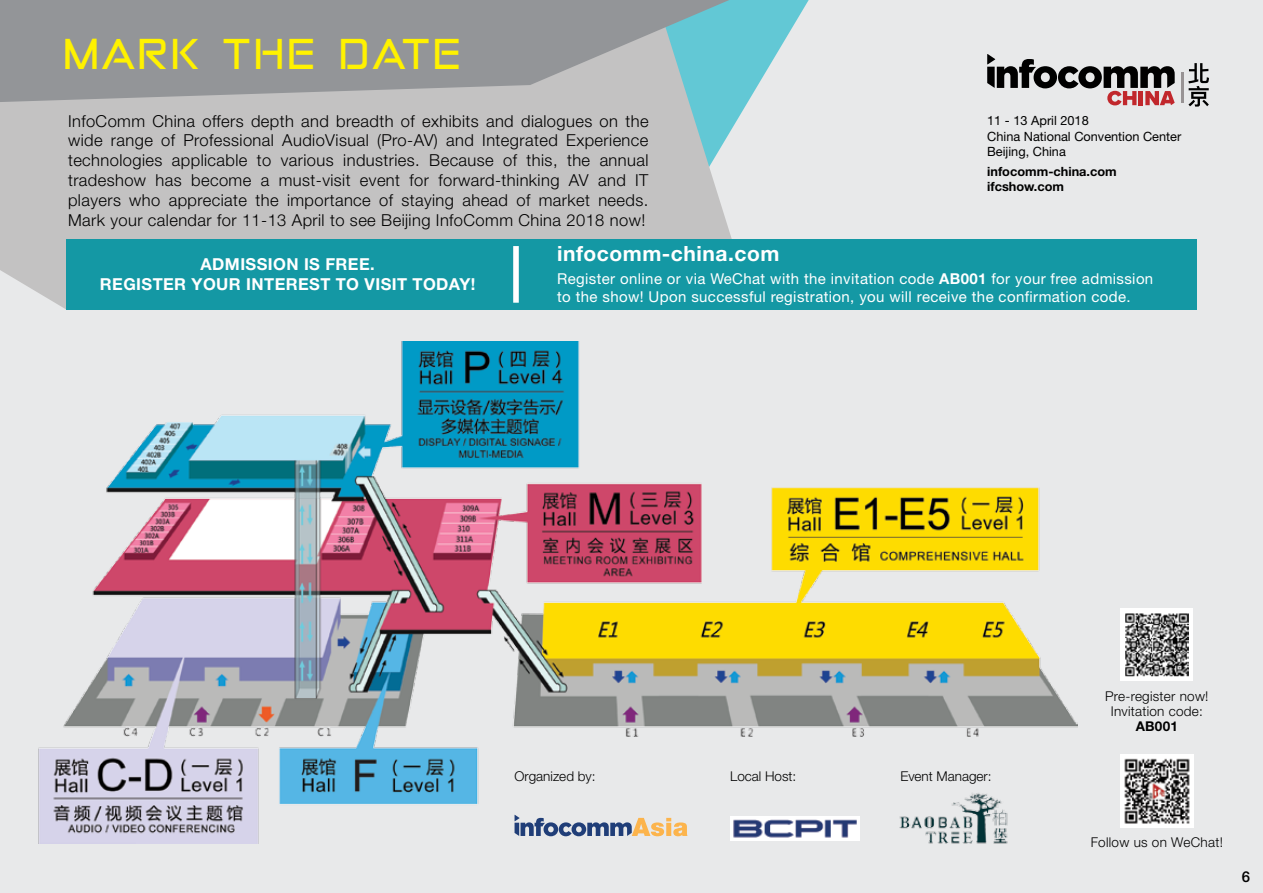
<style>
.page{position:relative;width:1263px;height:893px;background:#e8e9ea}
.page>*{position:absolute;margin:0;border:0;box-sizing:border-box;transform-origin:0 0}
.t1{font:42px "Anita Semi square";letter-spacing:.025em;color:#fff200}
.t2{font:700 21px "Helvetica Neue LT Std";letter-spacing:.025em;color:#fff}
.t3{font:300 16.5px/19.8px "Helvetica Neue LT Std";letter-spacing:.025em;color:#000;text-align:justify}
.t4{font:700 16.5px/19.8px "Helvetica Neue LT Std";letter-spacing:.025em;color:#fff;text-align:center}
.t5{font:15px/18px "Helvetica Neue LT Std";letter-spacing:.025em;color:#fff}
.t6{font:500 15px "Helvetica Neue LT Std";color:#000}
.t7{font:300 13.5px/15px "Helvetica Neue LT Std";letter-spacing:.02em;color:#000;text-align:center}
.t8{font:300 13.5px "Helvetica Neue LT Std";color:#000}
.t9{font:700 13.5px "Helvetica Neue LT Std";color:#000}
.t10{font:12.75px/15.3px "Helvetica Neue LT Std";color:#000}
.t11{font:700 12.75px/15.3px "Helvetica Neue LT Std";color:#000}
.s1{font-weight:700}
</style>
<div class="page">
<img style="left:38px;top:341px;width:1039px;height:502px">
<svg style="left:736px;top:0;width:73px;height:122px"></svg>
<div style="left:0;top:0;width:736px;height:310px;background:#c3c2c2"></div>
<svg style="left:0;top:0;width:729px;height:102px;background:#979ea2"></svg>
<div style="left:66px;top:239px;width:1131px;height:70px;background:#1498a4"></div>
<div style="left:513px;top:246px;width:6px;height:57px;background:#fff"></div>
<img style="left:1120px;top:755px;width:73px;height:72px">
<div style="left:1120px;top:609px;width:73px;height:72px;background:#fff"></div>
<img style="left:1125px;top:613px;width:64px;height:64px">
<svg style="left:987px;top:54px;width:188px;height:51px"></svg>
<svg style="left:1188px;top:63px;width:21px;height:44px"></svg>
<hr style="left:1181px;top:72px;width:2px;height:31px;background:#989394">
<img style="left:895px;top:788px;width:119px;height:56px">
<svg style="left:514px;top:815px;width:173px;height:21px"></svg>
<img style="left:730px;top:816px;width:129px;height:24px">
<h1 class="t1" style="left:65px;top:28px;width:401px">MARK THE DATE</h1>
<p class="t3" style="left:68px;top:110px;width:582px">InfoComm China offers depth and breadth of exhibits and dialogues on the wide range of Professional AudioVisual (Pro-AV) and Integrated Experience technologies applicable to various industries. Because of this, the annual tradeshow has become a must-visit event for forward-thinking AV and IT players who appreciate the importance of staying ahead of market needs.<br>Mark your calendar for 11-13 April to see Beijing InfoComm China 2018 now!</p>
<p class="t10" style="left:987px;top:113px;width:196px">11 - 13 April 2018<br>China National Convention Center<br>Beijing, China</p>
<p class="t11" style="left:987px;top:163px;width:131px">infocomm-china.com ifcshow.com</p>
<p class="t4" style="left:100px;top:254px;width:377px">ADMISSION IS FREE.<br>REGISTER YOUR INTEREST TO VISIT TODAY!</p>
<p class="t2" style="left:557px;top:241px;width:224px">infocomm-china.com</p>
<p class="t5" style="left:557px;top:269px;width:598px">Register online or via WeChat with the invitation code <span class="s1">AB001</span> for your free admission to the show! Upon successful registration, you will receive the confirmation code.</p>
<p class="t8" style="left:514px;top:768px;width:83px">Organized by:</p>
<p class="t8" style="left:730px;top:768px;width:68px">Local Host:</p>
<p class="t8" style="left:900px;top:768px;width:93px">Event Manager:</p>
<p class="t7" style="left:1105px;top:688px;width:105px">Pre-register now!<br>Invitation code:</p>
<p class="t9" style="left:1136px;top:717px;width:44px">AB001</p>
<p class="t7" style="left:1091px;top:834px;width:134px">Follow us on WeChat!</p>
<p class="t6" style="left:1242px;top:868px;width:10px">6</p>
</div>
